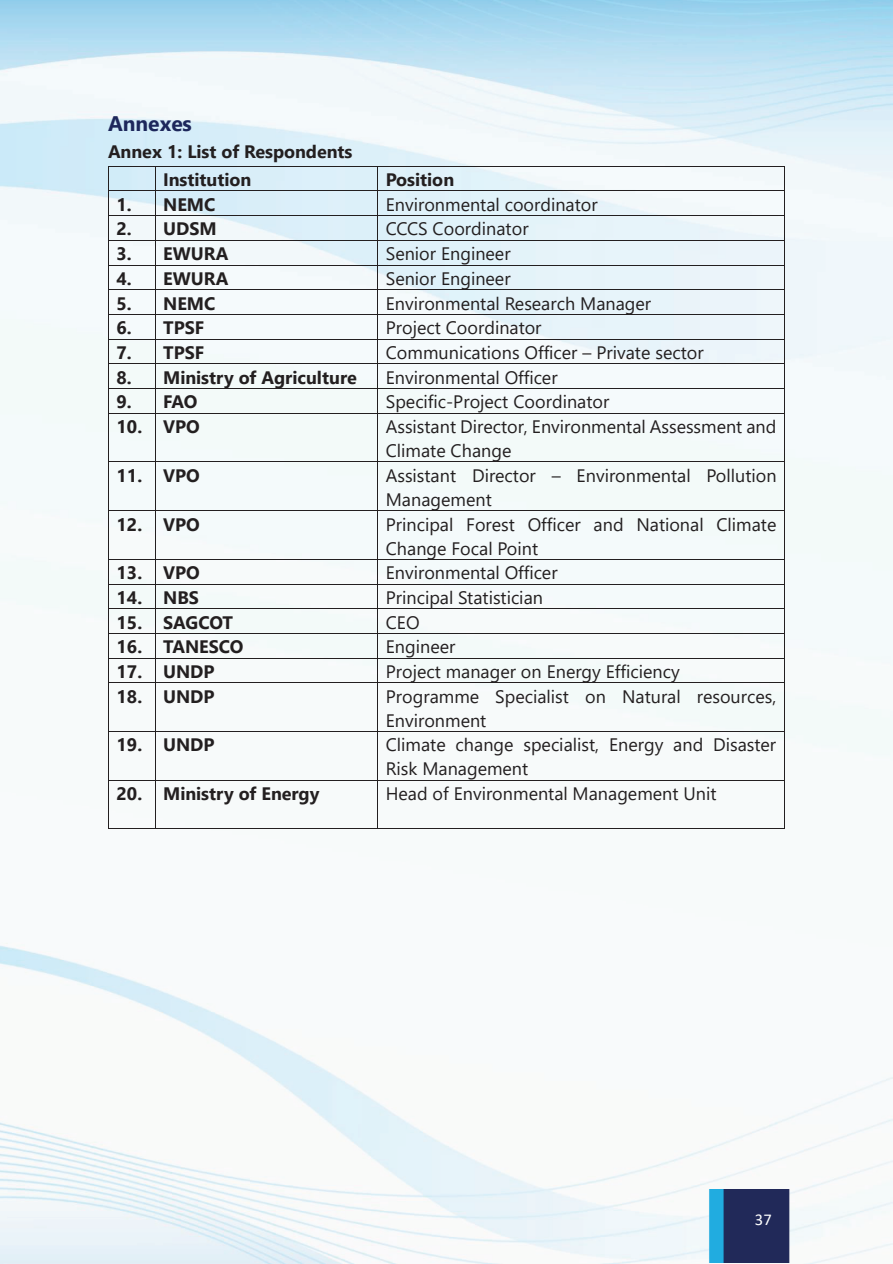
<style>
.page{position:relative;width:893px;height:1264px;background:#fff}
.page>*{position:absolute;margin:0;border:0;box-sizing:border-box;transform-origin:0 0}
.t1{font:700 21px "Segoe UI";color:#1d275b}
.t2{font:18px/24px "Segoe UI";color:#231f20}
.t3{font:700 18px/28.5px "Segoe UI";color:#231f20}
.t4{font:16.5px "Calibri";color:#fff}
</style>
<div class="page">
<img style="left:0;top:0;width:893px;height:1263px">
<img style="left:0;top:1189px;width:893px;height:72px">
<hr style="left:109px;top:166px;width:46px;height:1px;background:#231f20">
<hr style="left:155px;top:166px;width:222px;height:1px;background:#231f20">
<hr style="left:378px;top:166px;width:406px;height:1px;background:#231f20">
<hr style="left:109px;top:190px;width:46px;height:1px;background:#231f20">
<hr style="left:155px;top:190px;width:222px;height:1px;background:#231f20">
<hr style="left:378px;top:190px;width:406px;height:1px;background:#231f20">
<hr style="left:109px;top:215px;width:46px;height:1px;background:#231f20">
<hr style="left:155px;top:215px;width:222px;height:1px;background:#231f20">
<hr style="left:378px;top:215px;width:406px;height:1px;background:#231f20">
<hr style="left:109px;top:240px;width:46px;height:1px;background:#231f20">
<hr style="left:155px;top:240px;width:222px;height:1px;background:#231f20">
<hr style="left:378px;top:240px;width:406px;height:1px;background:#231f20">
<hr style="left:109px;top:264px;width:46px;height:1px;background:#231f20">
<hr style="left:155px;top:264px;width:222px;height:1px;background:#231f20">
<hr style="left:378px;top:264px;width:406px;height:1px;background:#231f20">
<hr style="left:109px;top:289px;width:46px;height:1px;background:#231f20">
<hr style="left:155px;top:289px;width:222px;height:1px;background:#231f20">
<hr style="left:378px;top:289px;width:406px;height:1px;background:#231f20">
<hr style="left:109px;top:314px;width:46px;height:1px;background:#231f20">
<hr style="left:155px;top:314px;width:222px;height:1px;background:#231f20">
<hr style="left:378px;top:314px;width:406px;height:1px;background:#231f20">
<hr style="left:109px;top:339px;width:46px;height:1px;background:#231f20">
<hr style="left:155px;top:339px;width:222px;height:1px;background:#231f20">
<hr style="left:378px;top:339px;width:406px;height:1px;background:#231f20">
<hr style="left:109px;top:363px;width:46px;height:1px;background:#231f20">
<hr style="left:155px;top:363px;width:222px;height:1px;background:#231f20">
<hr style="left:378px;top:363px;width:406px;height:1px;background:#231f20">
<hr style="left:109px;top:388px;width:46px;height:1px;background:#231f20">
<hr style="left:155px;top:388px;width:222px;height:1px;background:#231f20">
<hr style="left:378px;top:388px;width:406px;height:1px;background:#231f20">
<svg style="left:108px;top:166px;width:1px;height:247px"></svg>
<hr style="left:109px;top:413px;width:46px;height:1px;background:#231f20">
<svg style="left:155px;top:167px;width:1px;height:246px"></svg>
<hr style="left:155px;top:413px;width:222px;height:1px;background:#231f20">
<svg style="left:377px;top:166px;width:1px;height:247px"></svg>
<hr style="left:378px;top:413px;width:406px;height:1px;background:#231f20">
<svg style="left:784px;top:166px;width:1px;height:247px"></svg>
<hr style="left:108px;top:413px;width:1px;height:48px;background:#231f20">
<hr style="left:155px;top:413px;width:1px;height:48px;background:#231f20">
<hr style="left:377px;top:413px;width:1px;height:48px;background:#231f20">
<hr style="left:784px;top:413px;width:1px;height:48px;background:#231f20">
<hr style="left:109px;top:461px;width:46px;height:1px;background:#231f20">
<hr style="left:155px;top:461px;width:222px;height:1px;background:#231f20">
<hr style="left:378px;top:461px;width:406px;height:1px;background:#231f20">
<hr style="left:108px;top:462px;width:1px;height:48px;background:#231f20">
<hr style="left:155px;top:462px;width:1px;height:48px;background:#231f20">
<hr style="left:377px;top:462px;width:1px;height:48px;background:#231f20">
<hr style="left:784px;top:462px;width:1px;height:48px;background:#231f20">
<hr style="left:109px;top:510px;width:46px;height:1px;background:#231f20">
<hr style="left:155px;top:510px;width:222px;height:1px;background:#231f20">
<hr style="left:378px;top:510px;width:406px;height:1px;background:#231f20">
<hr style="left:108px;top:511px;width:1px;height:48px;background:#231f20">
<hr style="left:155px;top:511px;width:1px;height:48px;background:#231f20">
<hr style="left:377px;top:511px;width:1px;height:48px;background:#231f20">
<hr style="left:784px;top:511px;width:1px;height:48px;background:#231f20">
<hr style="left:109px;top:559px;width:46px;height:1px;background:#231f20">
<hr style="left:155px;top:559px;width:222px;height:1px;background:#231f20">
<hr style="left:378px;top:559px;width:406px;height:1px;background:#231f20">
<hr style="left:109px;top:583px;width:46px;height:1px;background:#231f20">
<hr style="left:155px;top:583px;width:222px;height:1px;background:#231f20">
<hr style="left:378px;top:583px;width:406px;height:1px;background:#231f20">
<hr style="left:109px;top:608px;width:46px;height:1px;background:#231f20">
<hr style="left:155px;top:608px;width:222px;height:1px;background:#231f20">
<hr style="left:378px;top:608px;width:406px;height:1px;background:#231f20">
<hr style="left:109px;top:633px;width:46px;height:1px;background:#231f20">
<hr style="left:155px;top:633px;width:222px;height:1px;background:#231f20">
<hr style="left:378px;top:633px;width:406px;height:1px;background:#231f20">
<hr style="left:109px;top:657px;width:46px;height:1px;background:#231f20">
<hr style="left:155px;top:657px;width:222px;height:1px;background:#231f20">
<hr style="left:378px;top:657px;width:406px;height:1px;background:#231f20">
<svg style="left:108px;top:559px;width:1px;height:124px"></svg>
<hr style="left:109px;top:682px;width:46px;height:1px;background:#231f20">
<svg style="left:155px;top:560px;width:1px;height:122px"></svg>
<hr style="left:155px;top:682px;width:222px;height:1px;background:#231f20">
<svg style="left:377px;top:559px;width:1px;height:124px"></svg>
<hr style="left:378px;top:682px;width:406px;height:1px;background:#231f20">
<svg style="left:784px;top:559px;width:1px;height:124px"></svg>
<hr style="left:108px;top:683px;width:1px;height:48px;background:#231f20">
<hr style="left:155px;top:683px;width:1px;height:48px;background:#231f20">
<hr style="left:377px;top:683px;width:1px;height:48px;background:#231f20">
<hr style="left:784px;top:683px;width:1px;height:48px;background:#231f20">
<hr style="left:109px;top:731px;width:46px;height:1px;background:#231f20">
<hr style="left:155px;top:731px;width:222px;height:1px;background:#231f20">
<hr style="left:378px;top:731px;width:406px;height:1px;background:#231f20">
<hr style="left:108px;top:731px;width:1px;height:48px;background:#231f20">
<hr style="left:155px;top:731px;width:1px;height:48px;background:#231f20">
<hr style="left:377px;top:731px;width:1px;height:48px;background:#231f20">
<hr style="left:784px;top:731px;width:1px;height:48px;background:#231f20">
<hr style="left:109px;top:779px;width:46px;height:1px;background:#231f20">
<hr style="left:155px;top:779px;width:222px;height:1px;background:#231f20">
<hr style="left:378px;top:779px;width:406px;height:1px;background:#231f20">
<hr style="left:108px;top:780px;width:1px;height:48px;background:#231f20">
<hr style="left:109px;top:828px;width:46px;height:1px;background:#231f20">
<hr style="left:155px;top:780px;width:1px;height:48px;background:#231f20">
<hr style="left:155px;top:828px;width:222px;height:1px;background:#231f20">
<hr style="left:377px;top:780px;width:1px;height:48px;background:#231f20">
<hr style="left:378px;top:828px;width:406px;height:1px;background:#231f20">
<hr style="left:784px;top:780px;width:1px;height:48px;background:#231f20">
<p class="t1" style="left:108px;top:104px;width:85px">Annexes</p>
<p class="t3" style="left:163px;top:135px;width:191px;text-indent:-55px">Annex 1: List of Respondents<br>Institution</p>
<p class="t3" style="left:386px;top:164px;width:70px">Position</p>
<p class="t3" style="left:116px;top:189px;width:100px">1. NEMC</p>
<p class="t2" style="left:386px;top:191px;width:213px">Environmental coordinator</p>
<p class="t3" style="left:116px;top:213px;width:102px">2. UDSM</p>
<p class="t2" style="left:386px;top:215px;width:144px">CCCS Coordinator</p>
<p class="t3" style="left:116px;top:238px;width:113px">3. EWURA</p>
<p class="t2" style="left:386px;top:240px;width:126px">Senior Engineer</p>
<p class="t3" style="left:116px;top:263px;width:113px">4. EWURA</p>
<p class="t2" style="left:386px;top:265px;width:126px">Senior Engineer</p>
<p class="t3" style="left:116px;top:287px;width:100px">5. NEMC</p>
<p class="t2" style="left:386px;top:289px;width:267px">Environmental Research Manager</p>
<p class="t3" style="left:116px;top:312px;width:89px">6. TPSF</p>
<p class="t2" style="left:386px;top:314px;width:157px">Project Coordinator</p>
<p class="t3" style="left:116px;top:337px;width:89px">7. TPSF</p>
<p class="t2" style="left:386px;top:339px;width:319px">Communications Officer – Private sector</p>
<p class="t3" style="left:116px;top:361px;width:242px">8. Ministry of Agriculture</p>
<p class="t2" style="left:386px;top:363px;width:173px">Environmental Officer</p>
<p class="t3" style="left:116px;top:386px;width:83px">9. FAO</p>
<p class="t2" style="left:386px;top:388px;width:225px">Specific-Project Coordinator</p>
<p class="t3" style="left:116px;top:411px;width:85px">10. VPO</p>
<p class="t2" style="left:386px;top:413px;width:392px">Assistant Director, Environmental Assessment and<br>Climate Change</p>
<p class="t3" style="left:116px;top:460px;width:85px">11. VPO</p>
<p class="t2" style="left:386px;top:462px;width:392px">Assistant Director – Environmental Pollution<br>Management</p>
<p class="t3" style="left:116px;top:508px;width:85px">12. VPO</p>
<p class="t2" style="left:386px;top:510px;width:392px">Principal Forest Officer and National Climate<br>Change Focal Point</p>
<p class="t3" style="left:116px;top:557px;width:85px">13. VPO</p>
<p class="t2" style="left:386px;top:559px;width:173px">Environmental Officer</p>
<p class="t3" style="left:116px;top:581px;width:84px">14. NBS</p>
<p class="t2" style="left:386px;top:583px;width:159px">Principal Statistician</p>
<p class="t3" style="left:116px;top:606px;width:118px">15. SAGCOT</p>
<p class="t2" style="left:386px;top:608px;width:35px">CEO</p>
<p class="t3" style="left:116px;top:631px;width:129px">16. TANESCO</p>
<p class="t2" style="left:386px;top:633px;width:71px">Engineer</p>
<p class="t3" style="left:116px;top:656px;width:100px">17. UNDP</p>
<p class="t2" style="left:386px;top:658px;width:295px">Project manager on Energy Efficiency</p>
<p class="t3" style="left:116px;top:680px;width:100px">18. UNDP</p>
<p class="t2" style="left:386px;top:682px;width:392px">Programme Specialist on Natural resources,<br>Environment</p>
<p class="t3" style="left:116px;top:729px;width:100px">19. UNDP</p>
<p class="t2" style="left:386px;top:731px;width:392px">Climate change specialist, Energy and Disaster<br>Risk Management</p>
<p class="t3" style="left:116px;top:777px;width:204px">20. Ministry of Energy</p>
<p class="t2" style="left:386px;top:780px;width:332px">Head of Environmental Management Unit</p>
<p class="t4" style="left:755px;top:1207px;width:18px">37</p>
</div>
